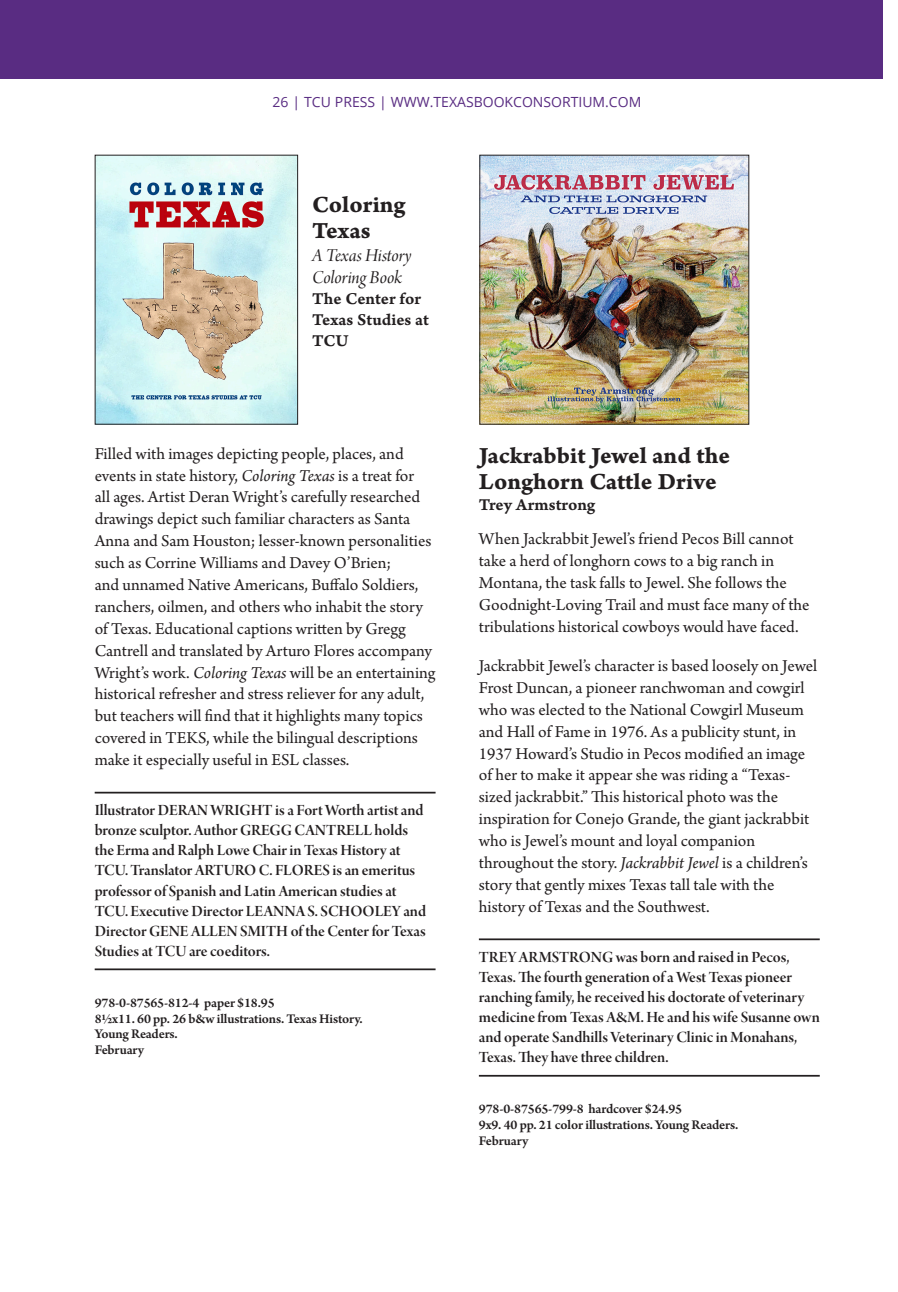
<style>
.page{position:relative;width:898px;height:1292px;background:#fff}
.page>*{position:absolute;margin:0;border:0;box-sizing:border-box;transform-origin:0 0}
.t1{font:24.5px/26.2px "Arno Pro Bold Caption";letter-spacing:-.005em;color:#231f20}
.t2{font:19.25px/22.8px "Arno Pro Italic Display";letter-spacing:-.005em;color:#231f20}
.t3{font:17.5px/21.9px "Arno Pro";color:#231f20}
.t4{font:17.5px/21px "Arno Pro Smbd Caption";letter-spacing:-.005em;color:#231f20}
.t5{font:16.62px/20.1px "Arno Pro Smbd Display";letter-spacing:-.005em;color:#231f20}
.t6{font:600 14px/15.8px "Arno Pro";letter-spacing:-.01em;color:#231f20}
.t7{font:14px "Open Sans";color:#592c82}
.s1{font-style:italic}
</style>
<div class="page">
<div style="left:0;top:0;width:882px;height:79px;background:#592c82"></div>
<hr style="left:95px;top:791px;width:340px;height:2px;background:#231f20">
<hr style="left:95px;top:968px;width:340px;height:2px;background:#231f20">
<hr style="left:479px;top:938px;width:341px;height:2px;background:#231f20">
<hr style="left:479px;top:1074px;width:341px;height:2px;background:#231f20">
<img style="left:97px;top:157px;width:199px;height:265px">
<img style="left:481px;top:157px;width:266px;height:265px">
<div style="left:479px;top:155px;width:270px;height:269px;border:1px solid #231f20"></div>
<p class="t7" style="left:272px;top:92px;width:370px">26 | TCU PRESS | WWW.TEXASBOOKCONSORTIUM.COM</p>
<h1 class="t1" style="left:312px;top:192px;width:95px">Coloring<br>Texas</h1>
<p class="t2" style="left:312px;top:245px;width:101px">A Texas History<br>Coloring Book</p>
<p class="t4" style="left:312px;top:289px;width:118px">The Center for<br>Texas Studies at<br>TCU</p>
<p class="t3" style="left:95px;top:443px;width:342px">Filled with images depicting people, places, and events in state history, <span class="s1">Coloring Texas</span> is a treat for<br>all ages. Artist Deran Wright’s carefully researched drawings depict such familiar characters as Santa Anna and Sam Houston; lesser-known personalities such as Corrine Williams and Davey O’Brien;<br>and unnamed Native Americans, Buffalo Soldiers, ranchers, oilmen, and others who inhabit the story of Texas. Educational captions written by Gregg Cantrell and translated by Arturo Flores accompany Wright’s work. <span class="s1">Coloring Texas</span> will be an entertaining historical refresher and stress reliever for any adult, but teachers will find that it highlights many topics covered in TEKS, while the bilingual descriptions make it especially useful in ESL classes.</p>
<p class="t5" style="left:95px;top:801px;width:333px">Illustrator DERAN WRIGHT is a Fort Worth artist and bronze sculptor. Author GREGG CANTRELL holds the Erma and Ralph Lowe Chair in Texas History at TCU. Translator ARTURO C. FLORES is an emeritus professor of Spanish and Latin American studies at TCU. Executive Director LEANNA S. SCHOOLEY and Director GENE ALLEN SMITH of the Center for Texas Studies at TCU are coeditors.</p>
<p class="t6" style="left:95px;top:995px;width:270px">978-0-87565-812-4 paper $18.95<br>81/2x11. 60 pp. 26 b&amp;w illustrations. Texas History.<br>Young Readers.<br>February</p>
<h1 class="t1" style="left:479px;top:444px;width:253px">Jackrabbit Jewel and the<br>Longhorn Cattle Drive</h1>
<p class="t4" style="left:479px;top:495px;width:118px">Trey Armstrong</p>
<p class="t3" style="left:479px;top:529px;width:332px">When Jackrabbit Jewel’s friend Pecos Bill cannot take a herd of longhorn cows to a big ranch in Montana, the task falls to Jewel. She follows the Goodnight-Loving Trail and must face many of the tribulations historical cowboys would have faced.</p>
<p class="t3" style="left:479px;top:656px;width:340px">Jackrabbit Jewel’s character is based loosely on Jewel Frost Duncan, a pioneer ranchwoman and cowgirl who was elected to the National Cowgirl Museum and Hall of Fame in 1976. As a publicity stunt, in 1937 Howard’s Studio in Pecos modified an image of her to make it appear she was riding a “Texas&shy;sized jackrabbit.” This historical photo was the inspiration for Conejo Grande, the giant jackrabbit who is Jewel’s mount and loyal companion throughout the story. <span class="s1">Jackrabbit Jewel</span> is a children’s story that gently mixes Texas tall tale with the history of Texas and the Southwest.</p>
<p class="t5" style="left:479px;top:947px;width:342px">TREY ARMSTRONG was born and raised in Pecos, Texas. The fourth generation of a West Texas pioneer ranching family, he received his doctorate of veterinary medicine from Texas A&amp;M. He and his wife Susanne own and operate Sandhills Veterinary Clinic in Monahans, Texas. They have three children.</p>
<p class="t6" style="left:479px;top:1102px;width:261px">978-0-87565-799-8 hardcover $24.95<br>9x9. 40 pp. 21 color illustrations. Young Readers.<br>February</p>
</div>
